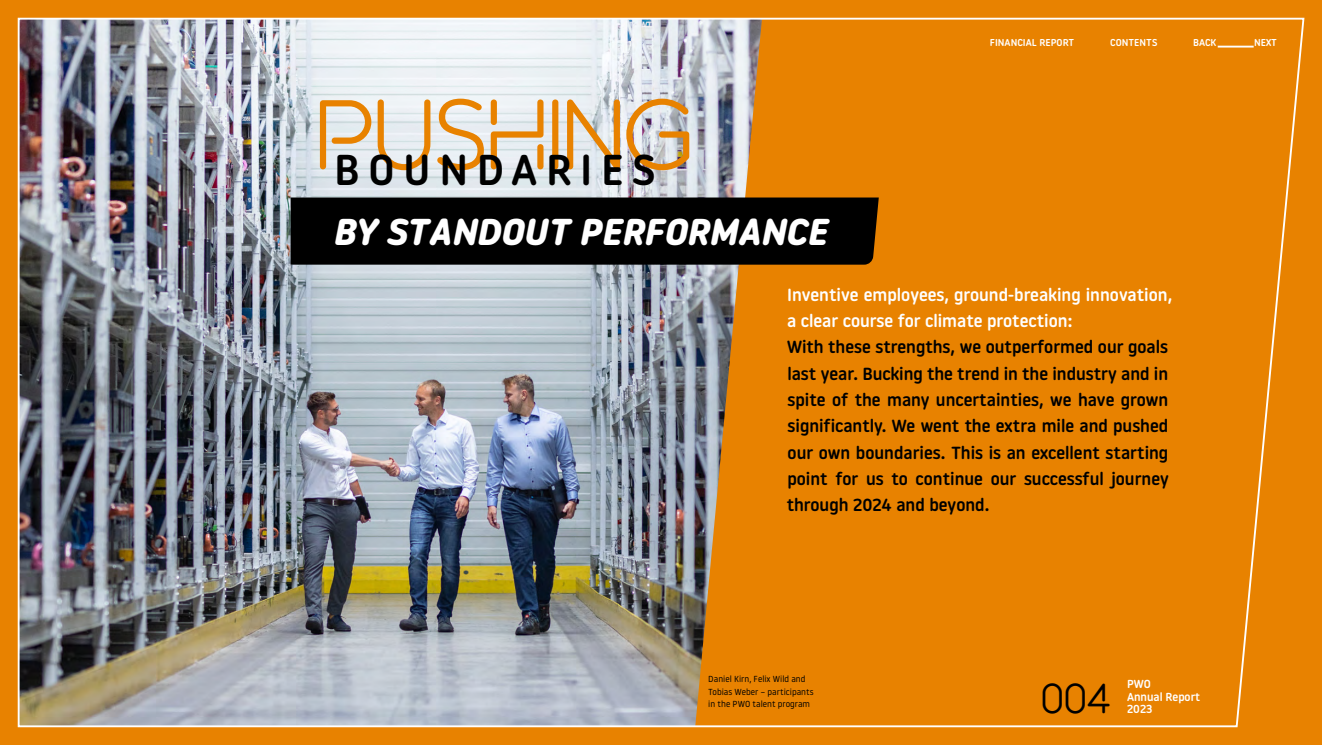
<style>
.page{position:relative;width:1322px;height:745px;background:#fff}
.page>*{position:absolute;margin:0;border:0;box-sizing:border-box;transform-origin:0 0}
.t1{font:91.12px "Kroppen Round";letter-spacing:-.025em;color:#e88200}
.t2{font:500 43.12px "Noway Round";letter-spacing:.2em;color:#000}
.t3{font:38.75px "Kroppen Round";color:#000}
.t4{font:italic 700 37.38px "Noway Round";color:#fff}
.t5{font:500 17.5px/26.2px "Noway Round";color:#000;text-align:justify}
.t6{font:500 17.5px/26.2px "Noway Round";color:#fff}
.t7{font:500 11.62px/12.5px "Noway Round";color:#fff}
.t8{font:500 10px "Noway Round";color:#fff}
.t9{font:8.75px/12.5px "Noway Round";color:#000}
</style>
<div class="page">
<div style="left:0;top:0;width:1322px;height:744px;background:#e88200"></div>
<img style="left:17px;top:17px;width:1288px;height:710px">
<h1 class="t1" style="left:314px;top:84px;width:381px">PUSHING</h1>
<h2 class="t2" style="left:334px;top:139px;width:323px">BOUNDARIES</h2>
<h3 class="t4" style="left:332px;top:210px;width:496px">BY STANDOUT PERFORMANCE</h3>
<p class="t8" style="left:990px;top:36px;width:86px">FINANCIAL REPORT</p>
<p class="t8" style="left:1110px;top:36px;width:49px">CONTENTS</p>
<p class="t8" style="left:1193px;top:36px;width:25px">BACK</p>
<p class="t8" style="left:1254px;top:36px;width:24px">NEXT</p>
<p class="t6" style="left:787px;top:281px;width:387px">Inventive employees, ground-breaking innovation, a clear course for climate protection:</p>
<p class="t5" style="left:787px;top:333px;width:383px">With these strengths, we outperformed our goals last year. Bucking the trend in the industry and in spite of the many uncertainties, we have grown significantly. We went the extra mile and pushed our own boundaries. This is an excellent starting point for us to continue our successful journey through 2024 and beyond.</p>
<p class="t9" style="left:708px;top:672px;width:107px">Daniel Kirn, Felix Wild and<br>Tobias Weber – participants in the PWO talent program</p>
<h3 class="t3" style="left:1040px;top:677px;width:72px">004</h3>
<p class="t7" style="left:1127px;top:677px;width:75px">PWO<br>Annual Report<br>2023</p>
</div>
